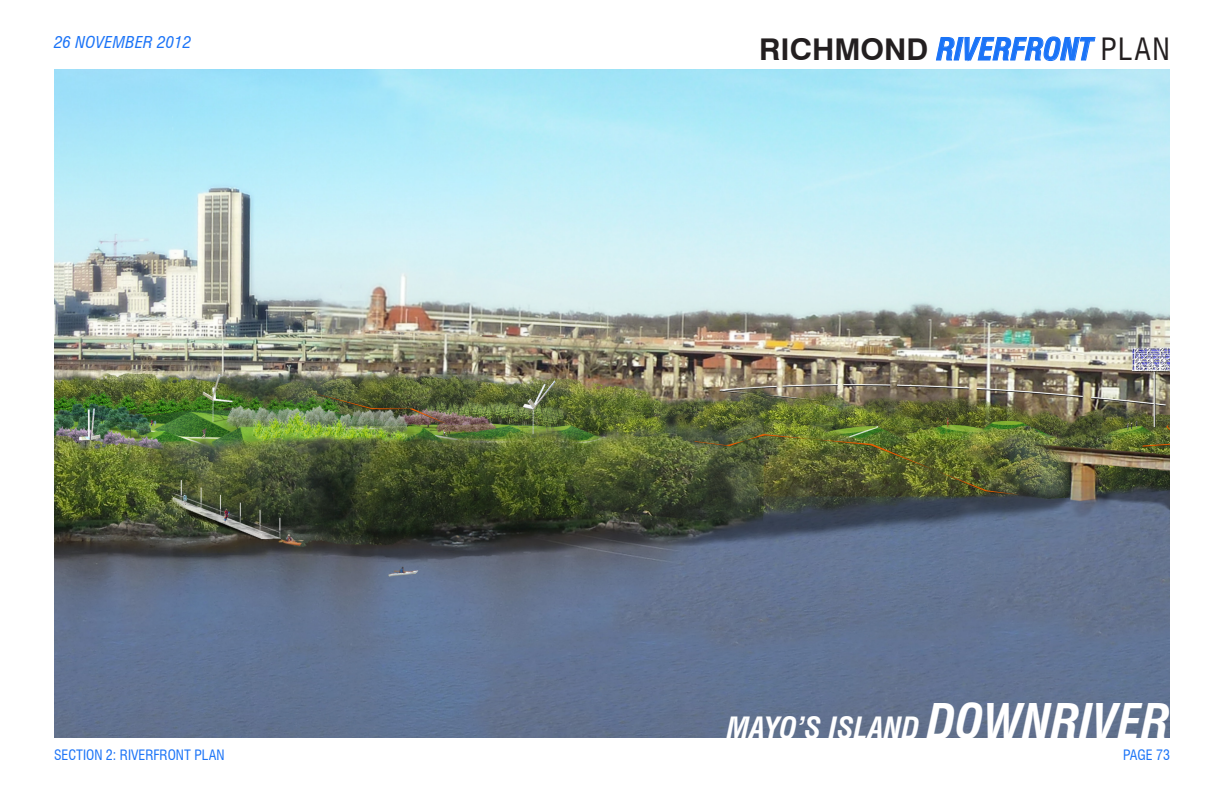
<style>
.page{position:relative;width:1224px;height:792px;background:#fff}
.page>*{position:absolute;margin:0;border:0;box-sizing:border-box;transform-origin:0 0}
.t1{font:italic 700 condensed 30px "Swiss 721 BT";color:#1a73f7}
.t2{font:italic 700 condensed 30px "Swiss 721 BT";color:#fff}
.t3{font:italic condensed 16px "Swiss 721 BT";letter-spacing:.01em;color:#1a73f7;scale:1.05 1}
.t4{font:condensed 14px "Swiss 721 BT";color:#1a73f7}
.s1{font-style:normal;font-stretch:normal;color:#231f20}
.s2{font-weight:400;font-style:normal;color:#231f20}
.s3{font-size:48px}
</style>
<div class="page">
<img style="left:54px;top:70px;width:1116px;height:668px">
<svg style="left:936px;top:36px;width:160px;height:26px"></svg>
<p class="t3" style="left:54px;top:33px;width:132px">26 NOVEMBER 2012</p>
<p class="t4" style="left:54px;top:746px;width:172px">SECTION 2: RIVERFRONT PLAN</p>
<h1 class="t1" style="left:759px;top:31px;width:412px"><span class="s1">RICHMOND</span> RIVERFRONT <span class="s2">PLAN</span></h1>
<p class="t2" style="left:727px;top:710px;width:445px">MAYO’S ISLAND <span class="s3">DOWNRIVER</span></p>
<p class="t4" style="left:1123px;top:746px;width:48px">PAGE 73</p>
</div>
